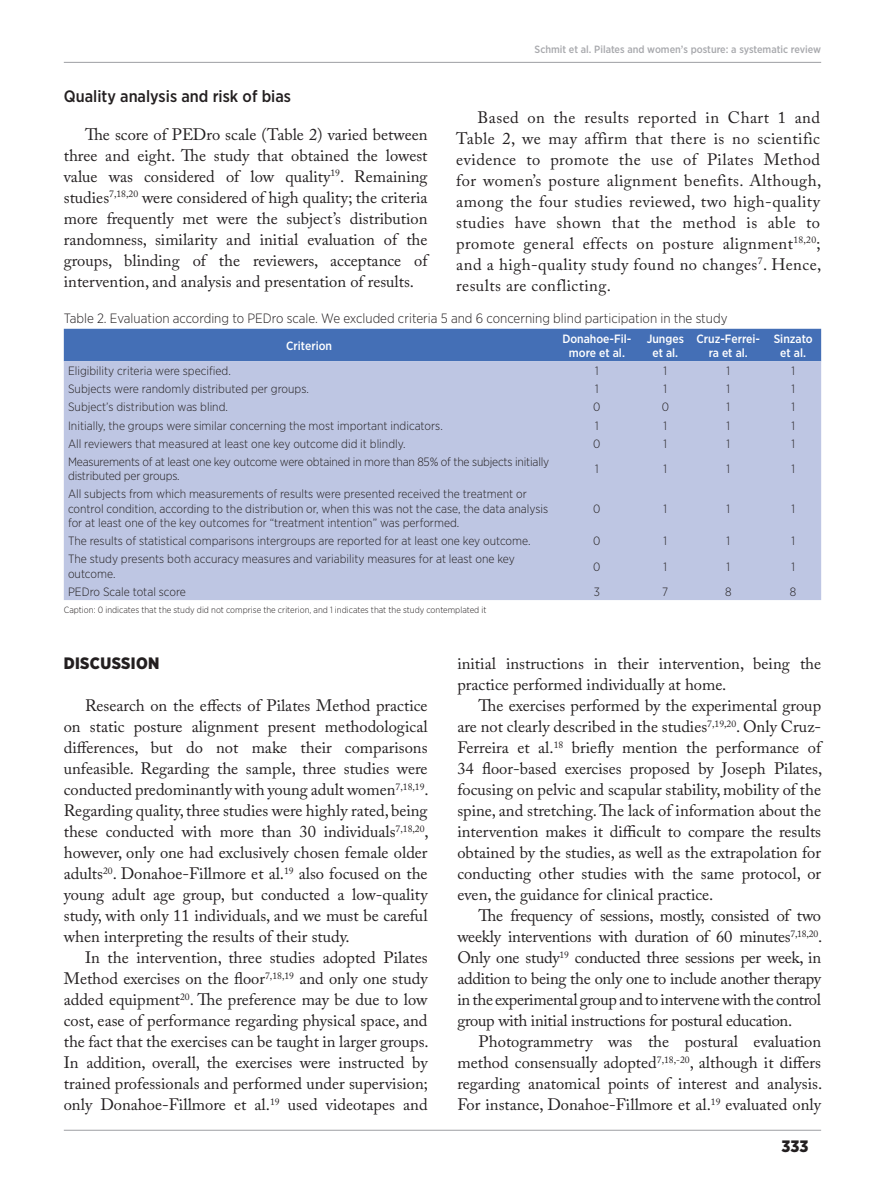
<style>
.page{position:relative;width:885px;height:1187px;background:#fff}
.page>*{position:absolute;margin:0;border:0;box-sizing:border-box;transform-origin:0 0}
.TEXTO{font:16.5px/21px "Adobe Caslon Pro";color:#231f20;text-align:justify}
.Sub2{font:500 16.5px "Gotham Narrow";color:#231f20}
.Sub1{font:900 16.5px "Gotham Narrow";letter-spacing:.02em;color:#231f20}
.Tab_tit{font:300 13.5px "Gotham Narrow";color:#231f20}
.tab_recuo{font:300 12px/14.4px "Gotham Narrow";color:#231f20}
.Tab_gravata{font:500 12px/14.4px "Gotham Narrow";color:#fff;text-align:center}
.t1{font:500 10.5px "Gotham Narrow";color:#a8a9ad}
.legenda{font:300 9px "Gotham Narrow";color:#231f20}
</style>
<div class="page">
<hr style="left:64px;top:62px;width:757px;height:1px;background:#a8a9ad">
<hr style="left:64px;top:1129px;width:757px;height:1px;background:#a8a9ad">
<div style="left:64px;top:329px;width:757px;height:32px;background:#446fb6"></div>
<div style="left:64px;top:361px;width:757px;height:239px;background:#bec6e3"></div>
<p class="t1" style="left:534px;top:42px;width:288px">Schmit et al. Pilates and women’s posture: a systematic review</p>
<p class="Sub2" style="left:64px;top:86px;width:229px">Quality analysis and risk of bias</p>
<p class="TEXTO" style="left:64px;top:124px;width:365px;text-indent:21px">The score of PEDro scale (Table 2) varied between three and eight. The study that obtained the lowest value was considered of low quality<sup>19</sup>. Remaining studies<sup>7,18,20</sup> were considered of high quality; the criteria more frequently met were the subject’s distribution randomness, similarity and initial evaluation of the groups, blinding of the reviewers, acceptance of intervention, and analysis and presentation of results.</p>
<p class="Tab_tit" style="left:64px;top:310px;width:665px">Table 2. Evaluation according to PEDro scale. We excluded criteria 5 and 6 concerning blind participation in the study</p>
<p class="Tab_gravata" style="left:286px;top:338px;width:47px">Criterion</p>
<p class="Tab_gravata" style="left:562px;top:331px;width:70px">Donahoe-Fil&shy;more et al.</p>
<p class="Tab_gravata" style="left:646px;top:331px;width:39px">Junges et al.</p>
<p class="Tab_gravata" style="left:696px;top:331px;width:65px">Cruz-Ferrei&shy;ra et al.</p>
<p class="Tab_gravata" style="left:773px;top:331px;width:40px">Sinzato et al.</p>
<p class="tab_recuo" style="left:68px;top:363px;width:164px">Eligibility criteria were specified.</p>
<p class="tab_recuo" style="left:595px;top:363px;width:5px">1</p>
<p class="tab_recuo" style="left:663px;top:363px;width:5px">1</p>
<p class="tab_recuo" style="left:726px;top:363px;width:5px">1</p>
<p class="tab_recuo" style="left:791px;top:363px;width:5px">1</p>
<p class="tab_recuo" style="left:68px;top:381px;width:242px">Subjects were randomly distributed per groups.</p>
<p class="tab_recuo" style="left:595px;top:381px;width:5px">1</p>
<p class="tab_recuo" style="left:663px;top:381px;width:5px">1</p>
<p class="tab_recuo" style="left:726px;top:381px;width:5px">1</p>
<p class="tab_recuo" style="left:791px;top:381px;width:5px">1</p>
<p class="tab_recuo" style="left:68px;top:399px;width:161px">Subject’s distribution was blind.</p>
<p class="tab_recuo" style="left:593px;top:399px;width:9px">0</p>
<p class="tab_recuo" style="left:661px;top:399px;width:9px">0</p>
<p class="tab_recuo" style="left:726px;top:399px;width:5px">1</p>
<p class="tab_recuo" style="left:791px;top:399px;width:5px">1</p>
<p class="tab_recuo" style="left:68px;top:418px;width:376px">Initially, the groups were similar concerning the most important indicators.</p>
<p class="tab_recuo" style="left:595px;top:418px;width:5px">1</p>
<p class="tab_recuo" style="left:663px;top:418px;width:5px">1</p>
<p class="tab_recuo" style="left:726px;top:418px;width:5px">1</p>
<p class="tab_recuo" style="left:791px;top:418px;width:5px">1</p>
<p class="tab_recuo" style="left:68px;top:436px;width:339px">All reviewers that measured at least one key outcome did it blindly.</p>
<p class="tab_recuo" style="left:593px;top:436px;width:9px">0</p>
<p class="tab_recuo" style="left:663px;top:436px;width:5px">1</p>
<p class="tab_recuo" style="left:726px;top:436px;width:5px">1</p>
<p class="tab_recuo" style="left:791px;top:436px;width:5px">1</p>
<p class="tab_recuo" style="left:68px;top:454px;width:482px">Measurements of at least one key outcome were obtained in more than 85% of the subjects initially distributed per groups.</p>
<p class="tab_recuo" style="left:595px;top:461px;width:5px">1</p>
<p class="tab_recuo" style="left:663px;top:461px;width:5px">1</p>
<p class="tab_recuo" style="left:726px;top:461px;width:5px">1</p>
<p class="tab_recuo" style="left:791px;top:461px;width:5px">1</p>
<p class="tab_recuo" style="left:68px;top:486px;width:481px">All subjects from which measurements of results were presented received the treatment or control condition, according to the distribution or, when this was not the case, the data analysis for at least one of the key outcomes for “treatment intention” was performed.</p>
<p class="TEXTO" style="left:456px;top:107px;width:366px;text-indent:21px">Based on the results reported in Chart 1 and Table 2, we may affirm that there is no scientific evidence to promote the use of Pilates Method for women’s posture alignment benefits. Although, among the four studies reviewed, two high-quality studies have shown that the method is able to promote general effects on posture alignment<sup>18,20</sup>; and a high-quality study found no changes<sup>7</sup>. Hence, results are conflicting.</p>
<p class="tab_recuo" style="left:593px;top:501px;width:9px">0</p>
<p class="tab_recuo" style="left:663px;top:501px;width:5px">1</p>
<p class="tab_recuo" style="left:726px;top:501px;width:5px">1</p>
<p class="tab_recuo" style="left:791px;top:501px;width:5px">1</p>
<p class="tab_recuo" style="left:68px;top:533px;width:464px">The results of statistical comparisons intergroups are reported for at least one key outcome.</p>
<p class="tab_recuo" style="left:593px;top:533px;width:9px">0</p>
<p class="tab_recuo" style="left:663px;top:533px;width:5px">1</p>
<p class="tab_recuo" style="left:726px;top:533px;width:5px">1</p>
<p class="tab_recuo" style="left:791px;top:533px;width:5px">1</p>
<p class="tab_recuo" style="left:68px;top:551px;width:448px">The study presents both accuracy measures and variability measures for at least one key outcome.</p>
<p class="tab_recuo" style="left:593px;top:558px;width:9px">0</p>
<p class="tab_recuo" style="left:663px;top:558px;width:5px">1</p>
<p class="tab_recuo" style="left:726px;top:558px;width:5px">1</p>
<p class="tab_recuo" style="left:791px;top:558px;width:5px">1</p>
<p class="tab_recuo" style="left:68px;top:584px;width:119px">PEDro Scale total score</p>
<p class="tab_recuo" style="left:593px;top:584px;width:8px">3</p>
<p class="tab_recuo" style="left:662px;top:584px;width:8px">7</p>
<p class="tab_recuo" style="left:725px;top:584px;width:8px">8</p>
<p class="tab_recuo" style="left:789px;top:584px;width:8px">8</p>
<p class="legenda" style="left:64px;top:604px;width:424px">Caption: 0 indicates that the study did not comprise the criterion, and 1 indicates that the study contemplated it</p>
<p class="Sub1" style="left:64px;top:652px;width:97px">DISCUSSION</p>
<p class="TEXTO" style="left:64px;top:695px;width:366px;text-indent:21px">Research on the effects of Pilates Method practice on static posture alignment present methodological differences, but do not make their comparisons unfeasible. Regarding the sample, three studies were conducted predominantly with young adult women<sup>7,18,19</sup>.<br>Regarding quality, three studies were highly rated, being these conducted with more than 30 individuals<sup>7,18,20</sup>, however, only one had exclusively chosen female older adults<sup>20</sup>. Donahoe-Fillmore et al.<sup>19</sup> also focused on the young adult age group, but conducted a low-quality study, with only 11 individuals, and we must be careful when interpreting the results of their study.</p>
<p class="TEXTO" style="left:64px;top:947px;width:366px;text-indent:21px">In the intervention, three studies adopted Pilates Method exercises on the floor<sup>7,18,19</sup> and only one study added equipment<sup>20</sup>. The preference may be due to low cost, ease of performance regarding physical space, and the fact that the exercises can be taught in larger groups.<br>In addition, overall, the exercises were instructed by trained professionals and performed under supervision; only Donahoe-Fillmore et al.<sup>19</sup> used videotapes and</p>
<p class="TEXTO" style="left:457px;top:653px;width:365px">initial instructions in their intervention, being the practice performed individually at home.</p>
<p class="TEXTO" style="left:457px;top:695px;width:366px;text-indent:21px">The exercises performed by the experimental group are not clearly described in the studies<sup>7,19,20</sup>. Only Cruz-Ferreira et al.<sup>18</sup> briefly mention the performance of 34 floor-based exercises proposed by Joseph Pilates, focusing on pelvic and scapular stability, mobility of the spine, and stretching. The lack of information about the intervention makes it difficult to compare the results obtained by the studies, as well as the extrapolation for conducting other studies with the same protocol, or even, the guidance for clinical practice.</p>
<p class="TEXTO" style="left:457px;top:905px;width:366px;text-indent:21px">The frequency of sessions, mostly, consisted of two weekly interventions with duration of 60 minutes<sup>7,18,20</sup>.<br>Only one study<sup>19</sup> conducted three sessions per week, in addition to being the only one to include another therapy in the experimental group and to intervene with the control group with initial instructions for postural education.</p>
<p class="TEXTO" style="left:457px;top:1031px;width:366px;text-indent:21px">Photogrammetry was the postural evaluation method consensually adopted<sup>7,18,-20</sup>, although it differs regarding anatomical points of interest and analysis.<br>For instance, Donahoe-Fillmore et al.<sup>19</sup> evaluated only</p>
<p class="Sub1" style="left:781px;top:1135px;width:28px">333</p>
</div>
